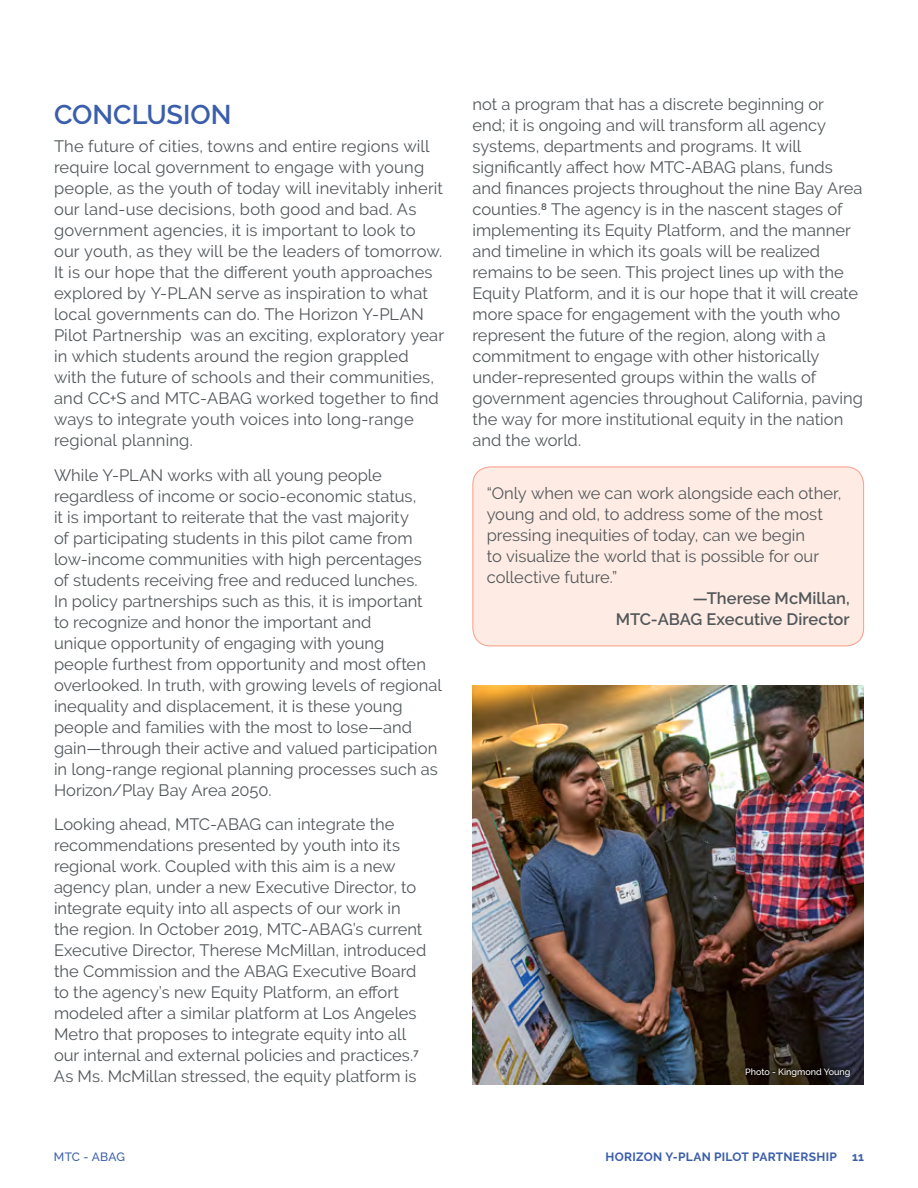
<style>
.page{position:relative;width:918px;height:1188px;background:#fff}
.page>*{position:absolute;margin:0;border:0;box-sizing:border-box;transform-origin:0 0}
.t1{font:600 27px "Raleway";color:#3b5eab}
.t2{font:16.5px/21px "Raleway";color:#52575a}
.t3{font:600 16.5px/21px "Raleway";color:#52575a;text-align:right}
.t4{font:700 12px "Raleway";letter-spacing:.025em;color:#3b5eab}
.t5{font:500 12px "Raleway";letter-spacing:.015em;color:#3b5eab}
.t6{font:500 9px "Raleway";color:#fff}
</style>
<div class="page">
<div style="left:473px;top:467px;width:391px;height:179px;background:#feece4;border-radius:18px"></div>
<div style="left:473px;top:467px;width:391px;height:179px;border:1px solid #f79d88;border-radius:18px"></div>
<img style="left:472px;top:686px;width:392px;height:399px">
<svg style="left:740px;top:1062px;width:115px;height:20px;background:#201a14"></svg>
<h1 class="t1" style="left:54px;top:99px;width:179px">CONCLUSION</h1>
<p class="t2" style="left:54px;top:136px;width:392px">The future of cities, towns and entire regions will require local government to engage with young people, as the youth of today will inevitably inherit our land-use decisions, both good and bad. As government agencies, it is important to look to our youth, as they will be the leaders of tomorrow.<br>It is our hope that the different youth approaches explored by Y-PLAN serve as inspiration to what local governments can do. The Horizon Y-PLAN Pilot Partnership was an exciting, exploratory year in which students around the region grappled with the future of schools and their communities, and CC+S and MTC-ABAG worked together to find ways to integrate youth voices into long-range regional planning.</p>
<p class="t2" style="left:54px;top:464px;width:389px">While Y-PLAN works with all young people regardless of income or socio-economic status,<br>it is important to reiterate that the vast majority<br>of participating students in this pilot came from low-income communities with high percentages<br>of students receiving free and reduced lunches.<br>In policy partnerships such as this, it is important to recognize and honor the important and<br>unique opportunity of engaging with young people furthest from opportunity and most often overlooked. In truth, with growing levels of regional inequality and displacement, it is these young people and families with the most to lose—and gain—through their active and valued participation in long-range regional planning processes such as Horizon/Play Bay Area 2050.</p>
<p class="t2" style="left:54px;top:814px;width:374px">Looking ahead, MTC-ABAG can integrate the recommendations presented by youth into its regional work. Coupled with this aim is a new agency plan, under a new Executive Director, to integrate equity into all aspects of our work in the region. In October 2019, MTC-ABAG’s current Executive Director, Therese McMillan, introduced the Commission and the ABAG Executive Board to the agency’s new Equity Platform, an effort modeled after a similar platform at Los Angeles Metro that proposes to integrate equity into all our internal and external policies and practices.<sup>7<br></sup>As Ms. McMillan stressed, the equity platform is</p>
<p class="t2" style="left:472px;top:94px;width:392px">not a program that has a discrete beginning or<br>end; it is ongoing and will transform all agency systems, departments and programs. It will significantly affect how MTC-ABAG plans, funds and finances projects throughout the nine Bay Area counties.<sup>8</sup> The agency is in the nascent stages of implementing its Equity Platform, and the manner and timeline in which its goals will be realized remains to be seen. This project lines up with the Equity Platform, and it is our hope that it will create more space for engagement with the youth who represent the future of the region, along with a commitment to engage with other historically under-represented groups within the walls of government agencies throughout California, paving the way for more institutional equity in the nation and the world.</p>
<p class="t2" style="left:487px;top:483px;width:356px">“Only when we can work alongside each other, young and old, to address some of the most pressing inequities of today, can we begin<br>to visualize the world that is possible for our collective future.”</p>
<p class="t3" style="left:616px;top:588px;width:235px">—Therese McMillan,<br>MTC-ABAG Executive Director</p>
<p class="t6" style="left:745px;top:1066px;width:107px">Photo - Kingmond Young</p>
<p class="t5" style="left:54px;top:1150px;width:72px">MTC - ABAG</p>
<p class="t4" style="left:605px;top:1150px;width:233px">HORIZON Y-PLAN PILOT PARTNERSHIP</p>
<p class="t4" style="left:852px;top:1150px;width:13px">11</p>
</div>
